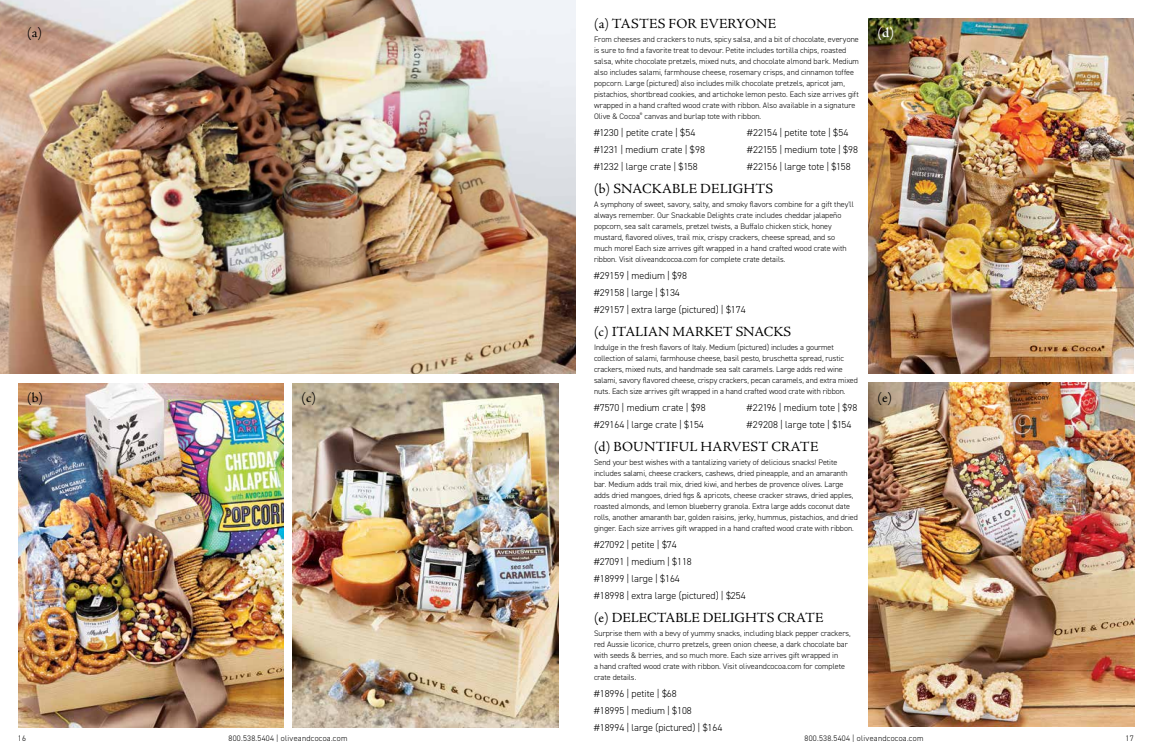
<style>
.page{position:relative;width:1152px;height:756px;background:#fff}
.page>*{position:absolute;margin:0;border:0;box-sizing:border-box;transform-origin:0 0}
.t1{font:14px "Adobe Jenson Pro";color:#000}
.t2{font:600 14px "Adobe Jenson Pro";color:#fff}
.t3{font:300 10px/17px "DIN2014";color:#000}
.t4{font:300 8px/11px "DIN2014";color:#000}
.t5{font:300 8px "DIN2014";letter-spacing:.035em;color:#000}
</style>
<div class="page">
<img style="left:0;top:0;width:576px;height:374px">
<img style="left:292px;top:383px;width:266px;height:344px">
<img style="left:868px;top:382px;width:266px;height:345px">
<img style="left:868px;top:18px;width:266px;height:356px">
<img style="left:18px;top:384px;width:266px;height:344px">
<h1 class="t1" style="left:27px;top:25px;width:17px">(a)</h1>
<h1 class="t1" style="left:27px;top:390px;width:18px">(b)</h1>
<h1 class="t1" style="left:301px;top:390px;width:16px">(c)</h1>
<h1 class="t1" style="left:594px;top:16px;width:184px">(a) TASTES FOR EVERYONE</h1>
<p class="t4" style="left:594px;top:34px;width:267px">From cheeses and crackers to nuts, spicy salsa, and a bit of chocolate, everyone is sure to find a favorite treat to devour. Petite includes tortilla chips, roasted salsa, white chocolate pretzels, mixed nuts, and chocolate almond bark. Medium also includes salami, farmhouse cheese, rosemary crisps, and cinnamon toffee popcorn. Large (pictured) also includes milk chocolate pretzels, apricot jam, pistachios, shortbread cookies, and artichoke lemon pesto. Each size arrives gift wrapped in a hand crafted wood crate with ribbon. Also available in a signature Olive &amp; Cocoa<sup>®</sup> canvas and burlap tote with ribbon.</p>
<p class="t3" style="left:594px;top:124px;width:112px">#1230 | petite crate | $54 #1231 | medium crate | $98 #1232 | large crate | $158</p>
<p class="t3" style="left:747px;top:124px;width:112px">#22154 | petite tote | $54 #22155 | medium tote | $98 #22156 | large tote | $158</p>
<h1 class="t1" style="left:594px;top:181px;width:181px">(b) SNACKABLE DELIGHTS</h1>
<p class="t4" style="left:594px;top:199px;width:261px">A symphony of sweet, savory, salty, and smoky flavors combine for a gift they'll always remember. Our Snackable Delights crate includes cheddar jalapeño popcorn, sea salt caramels, pretzel twists, a Buffalo chicken stick, honey mustard, flavored olives, trail mix, crispy crackers, cheese spread, and so much more! Each size arrives gift wrapped in a hand crafted wood crate with ribbon. Visit oliveandcocoa.com for complete crate details.</p>
<p class="t3" style="left:594px;top:267px;width:153px">#29159 | medium | $98<br>#29158 | large | $134<br>#29157 | extra large (pictured) | $174</p>
<h1 class="t1" style="left:594px;top:324px;width:199px">(c) ITALIAN MARKET SNACKS</h1>
<p class="t4" style="left:594px;top:342px;width:265px">Indulge in the fresh flavors of Italy. Medium (pictured) includes a gourmet collection of salami, farmhouse cheese, basil pesto, bruschetta spread, rustic crackers, mixed nuts, and handmade sea salt caramels. Large adds red wine salami, savory flavored cheese, crispy crackers, pecan caramels, and extra mixed nuts. Each size arrives gift wrapped in a hand crafted wood crate with ribbon.</p>
<p class="t3" style="left:594px;top:399px;width:113px">#7570 | medium crate | $98 #29164 | large crate | $154</p>
<p class="t3" style="left:747px;top:399px;width:112px">#22196 | medium tote | $98</p>
<p class="t3" style="left:747px;top:416px;width:106px">#29208 | large tote | $154</p>
<h1 class="t1" style="left:594px;top:439px;width:226px">(d) BOUNTIFUL HARVEST CRATE</h1>
<p class="t4" style="left:594px;top:457px;width:265px">Send your best wishes with a tantalizing variety of delicious snacks! Petite includes salami, cheese crackers, cashews, dried pineapple, and an amaranth bar. Medium adds trail mix, dried kiwi, and herbes de provence olives. Large adds dried mangoes, dried figs &amp; apricots, cheese cracker straws, dried apples, roasted almonds, and lemon blueberry granola. Extra large adds coconut date rolls, another amaranth bar, golden raisins, jerky, hummus, pistachios, and dried ginger. Each size arrives gift wrapped in a hand crafted wood crate with ribbon.</p>
<p class="t3" style="left:594px;top:536px;width:153px">#27092 | petite | $74<br>#27091 | medium | $118<br>#18999 | large | $164<br>#18998 | extra large (pictured) | $254</p>
<h1 class="t2" style="left:878px;top:25px;width:18px">(d)</h1>
<h1 class="t1" style="left:878px;top:389px;width:16px">(e)</h1>
<h1 class="t1" style="left:594px;top:610px;width:231px">(e) DELECTABLE DELIGHTS CRATE</h1>
<p class="t4" style="left:594px;top:628px;width:258px">Surprise them with a bevy of yummy snacks, including black pepper crackers, red Aussie licorice, churro pretzels, green onion cheese, a dark chocolate bar with seeds &amp; berries, and so much more. Each size arrives gift wrapped in<br>a hand crafted wood crate with ribbon. Visit oliveandcocoa.com for complete crate details.</p>
<p class="t3" style="left:594px;top:685px;width:130px">#18996 | petite | $68<br>#18995 | medium | $108 #18994 | large (pictured) | $164</p>
<p class="t4" style="left:18px;top:732px;width:10px">16</p>
<p class="t5" style="left:229px;top:733px;width:120px">800.538.5404 | oliveandcocoa.com</p>
<p class="t5" style="left:805px;top:733px;width:120px">800.538.5404 | oliveandcocoa.com</p>
<p class="t4" style="left:1126px;top:732px;width:10px">17</p>
</div>
